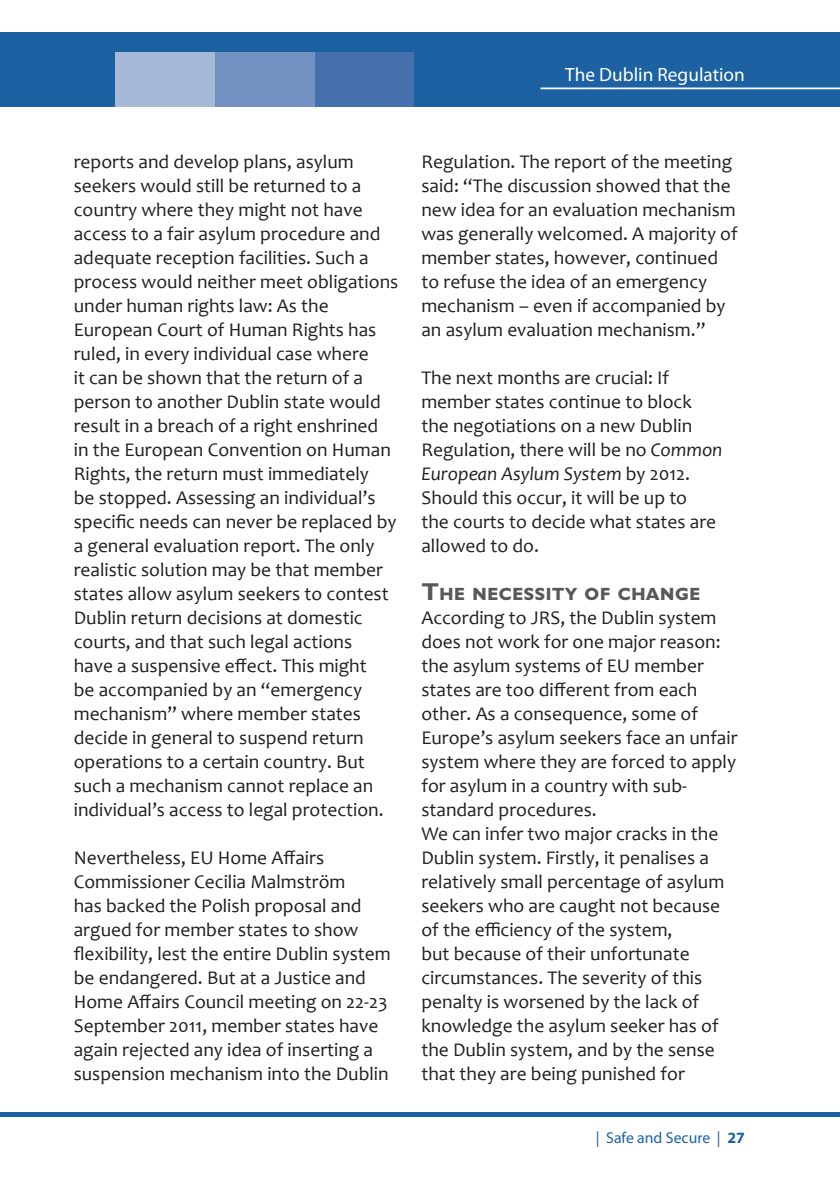
<style>
.page{position:relative;width:840px;height:1191px;background:#fff}
.page>*{position:absolute;margin:0;border:0;box-sizing:border-box;transform-origin:0 0}
.t1{font:700 24.4px "Gill Sans MT Pro";color:#57585a}
.t2{font:19.4px/24px "Candara";color:#231f20}
.t3{font:19.2px "Myriad Pro";color:#fff}
.t4{font:15.8px "Myriad Pro";color:#1c61a1}
.s1{font-style:italic}
.s2{font-weight:700}
</style>
<div class="page">
<div style="left:0;top:32px;width:839px;height:74px;background:#1c61a1"></div>
<div style="left:314px;top:52px;width:99px;height:54px;background:#4471ac"></div>
<div style="left:215px;top:52px;width:99px;height:54px;background:#7291c1"></div>
<div style="left:116px;top:52px;width:99px;height:54px;background:#a6bad8"></div>
<hr style="left:540px;top:88px;width:299px;height:1px;background:#fff">
<div style="left:0;top:1111px;width:839px;height:5px;background:#1c61a1"></div>
<p class="t3" style="left:565px;top:63px;width:181px">The Dublin Regulation</p>
<p class="t2" style="left:74px;top:150px;width:326px">reports and develop plans, asylum seekers would still be returned to a country where they might not have access to a fair asylum procedure and adequate reception facilities. Such a process would neither meet obligations under human rights law: As the European Court of Human Rights has ruled, in every individual case where<br>it can be shown that the return of a person to another Dublin state would result in a breach of a right enshrined<br>in the European Convention on Human Rights, the return must immediately<br>be stopped. Assessing an individual’s specific needs can never be replaced by a general evaluation report. The only realistic solution may be that member states allow asylum seekers to contest Dublin return decisions at domestic courts, and that such legal actions<br>have a suspensive effect. This might<br>be accompanied by an “emergency mechanism” where member states decide in general to suspend return operations to a certain country. But such a mechanism cannot replace an individual’s access to legal protection.</p>
<p class="t2" style="left:74px;top:846px;width:318px">Nevertheless, EU Home Affairs Commissioner Cecilia Malmström<br>has backed the Polish proposal and argued for member states to show flexibility, lest the entire Dublin system be endangered. But at a Justice and Home Affairs Council meeting on 22-23<br>September 2011, member states have again rejected any idea of inserting a suspension mechanism into the Dublin</p>
<p class="t2" style="left:421px;top:150px;width:317px">Regulation. The report of the meeting said: “The discussion showed that the new idea for an evaluation mechanism was generally welcomed. A majority of member states, however, continued to refuse the idea of an emergency mechanism – even if accompanied by an asylum evaluation mechanism.”</p>
<p class="t2" style="left:421px;top:366px;width:302px">The next months are crucial: If member states continue to block the negotiations on a new Dublin<br>Regulation, there will be no <span class="s1">Common<br>European Asylum System</span> by 2012.<br>Should this occur, it will be up to<br>the courts to decide what states are allowed to do.</p>
<p class="t1" style="left:421px;top:577px;width:280px">The necessity of change</p>
<p class="t2" style="left:421px;top:606px;width:317px">According to JRS, the Dublin system does not work for one major reason: the asylum systems of EU member states are too different from each other. As a consequence, some of Europe’s asylum seekers face an unfair system where they are forced to apply for asylum in a country with sub&shy;standard procedures.<br>We can infer two major cracks in the Dublin system. Firstly, it penalises a relatively small percentage of asylum seekers who are caught not because of the efficiency of the system,<br>but because of their unfortunate circumstances. The severity of this penalty is worsened by the lack of knowledge the asylum seeker has of the Dublin system, and by the sense that they are being punished for</p>
<p class="t4" style="left:595px;top:1128px;width:150px">| Safe and Secure | <span class="s2">27</span></p>
</div>
